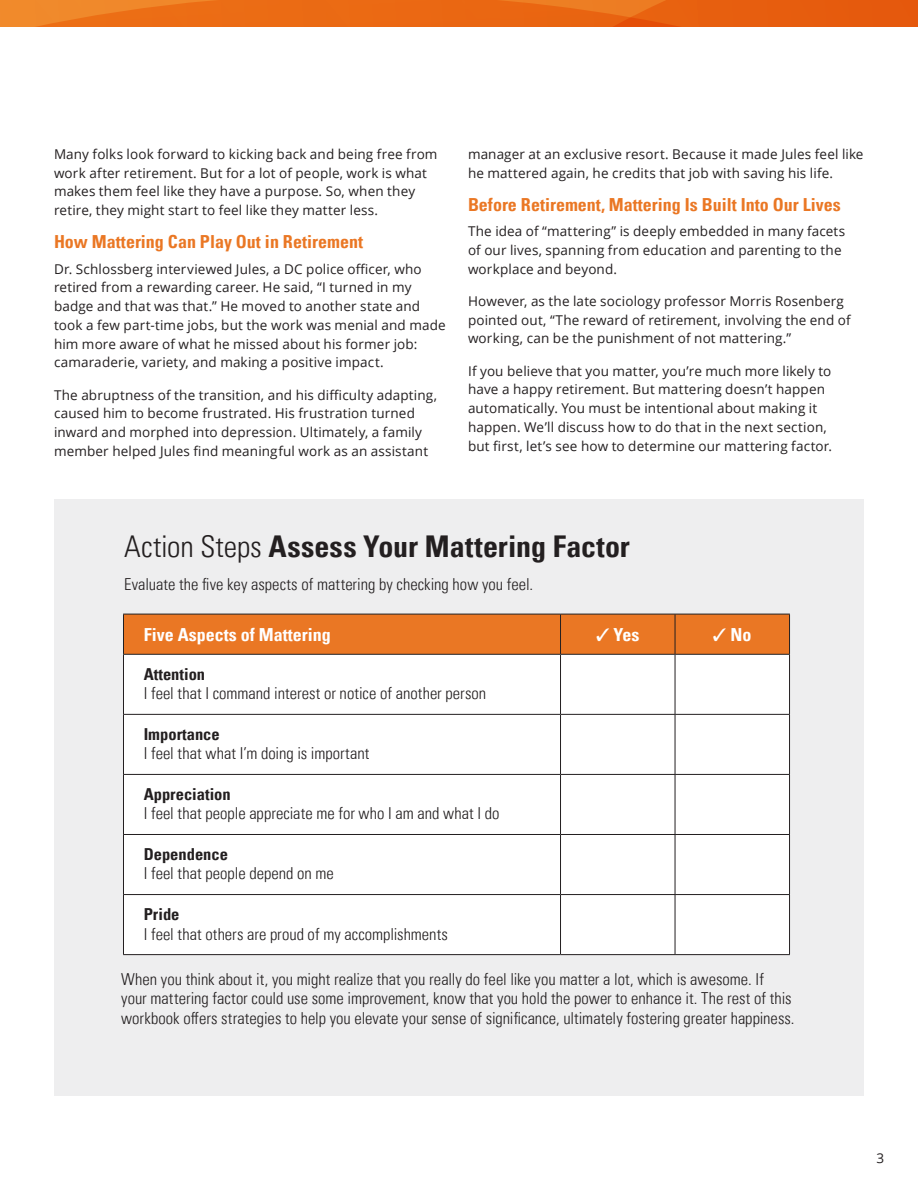
<style>
.page{position:relative;width:918px;height:1188px;background:#fff}
.page>*{position:absolute;margin:0;border:0;box-sizing:border-box;transform-origin:0 0}
.t1{font:700 condensed 30px "Univers LT Pro";letter-spacing:.005em;color:#231f20}
.subhead_H3{font:700 condensed 18px "Univers LT Pro";color:#ea7724}
.subhead_H2{font:700 condensed 18px "Univers LT Pro";color:#fff}
.body_don{font:300 condensed 16.5px/19.5px "Univers LT Pro";letter-spacing:.005em;color:#231f20}
.Table_Don{font:300 condensed 16.5px "Univers LT Pro";color:#231f20}
.subhead_H2-2{font:700 condensed 16.5px "Univers LT Pro";color:#231f20}
.body_don-2{font:13.5px/18.8px "Open Sans";letter-spacing:.01em;color:#231f20}
.s1{font-weight:300}
</style>
<div class="page">
<svg style="left:1px;top:0;width:917px;height:27px;background:#ea6a15"></svg>
<img style="left:0;top:0;width:1px;height:469px">
<div style="left:54px;top:500px;width:810px;height:596px;background:#eeeeef"></div>
<div style="left:124px;top:615px;width:665px;height:39px;background:#ea7724"></div>
<div style="left:124px;top:655px;width:665px;height:299px;background:#fff"></div>
<hr style="left:123px;top:614px;width:438px;height:1px;background:#231f20">
<hr style="left:123px;top:614px;width:1px;height:40px;background:#231f20">
<hr style="left:561px;top:614px;width:114px;height:1px;background:#231f20">
<hr style="left:560px;top:614px;width:1px;height:40px;background:#231f20">
<hr style="left:675px;top:614px;width:115px;height:1px;background:#231f20">
<hr style="left:675px;top:614px;width:1px;height:40px;background:#231f20">
<hr style="left:789px;top:614px;width:1px;height:40px;background:#231f20">
<hr style="left:123px;top:654px;width:438px;height:1px;background:#231f20">
<hr style="left:123px;top:655px;width:1px;height:59px;background:#231f20">
<hr style="left:561px;top:654px;width:114px;height:1px;background:#231f20">
<hr style="left:560px;top:655px;width:1px;height:59px;background:#231f20">
<hr style="left:675px;top:654px;width:115px;height:1px;background:#231f20">
<hr style="left:675px;top:655px;width:1px;height:59px;background:#231f20">
<hr style="left:789px;top:655px;width:1px;height:59px;background:#231f20">
<hr style="left:123px;top:714px;width:438px;height:1px;background:#231f20">
<hr style="left:123px;top:715px;width:1px;height:59px;background:#231f20">
<hr style="left:561px;top:714px;width:114px;height:1px;background:#231f20">
<hr style="left:560px;top:715px;width:1px;height:59px;background:#231f20">
<hr style="left:675px;top:714px;width:115px;height:1px;background:#231f20">
<hr style="left:675px;top:715px;width:1px;height:59px;background:#231f20">
<hr style="left:789px;top:715px;width:1px;height:59px;background:#231f20">
<hr style="left:123px;top:774px;width:438px;height:1px;background:#231f20">
<hr style="left:123px;top:775px;width:1px;height:59px;background:#231f20">
<hr style="left:561px;top:774px;width:114px;height:1px;background:#231f20">
<hr style="left:560px;top:775px;width:1px;height:59px;background:#231f20">
<hr style="left:675px;top:774px;width:115px;height:1px;background:#231f20">
<hr style="left:675px;top:775px;width:1px;height:59px;background:#231f20">
<hr style="left:789px;top:775px;width:1px;height:59px;background:#231f20">
<hr style="left:123px;top:834px;width:438px;height:1px;background:#231f20">
<hr style="left:123px;top:835px;width:1px;height:59px;background:#231f20">
<hr style="left:561px;top:834px;width:114px;height:1px;background:#231f20">
<hr style="left:560px;top:835px;width:1px;height:59px;background:#231f20">
<hr style="left:675px;top:834px;width:115px;height:1px;background:#231f20">
<hr style="left:675px;top:835px;width:1px;height:59px;background:#231f20">
<hr style="left:789px;top:835px;width:1px;height:59px;background:#231f20">
<hr style="left:123px;top:894px;width:438px;height:1px;background:#231f20">
<hr style="left:123px;top:895px;width:1px;height:59px;background:#231f20">
<hr style="left:561px;top:894px;width:114px;height:1px;background:#231f20">
<hr style="left:560px;top:895px;width:1px;height:59px;background:#231f20">
<hr style="left:675px;top:894px;width:115px;height:1px;background:#231f20">
<hr style="left:675px;top:895px;width:1px;height:59px;background:#231f20">
<hr style="left:789px;top:895px;width:1px;height:59px;background:#231f20">
<hr style="left:123px;top:954px;width:438px;height:1px;background:#231f20">
<hr style="left:561px;top:954px;width:114px;height:1px;background:#231f20">
<hr style="left:675px;top:954px;width:115px;height:1px;background:#231f20">
<p class="body_don-2" style="left:54px;top:144px;width:385px">Many folks look forward to kicking back and being free from work after retirement. But for a lot of people, work is what makes them feel like they have a purpose. So, when they retire, they might start to feel like they matter less.</p>
<h2 class="subhead_H3" style="left:54px;top:231px;width:311px">How Mattering Can Play Out in Retirement</h2>
<p class="body_don-2" style="left:54px;top:259px;width:393px">Dr. Schlossberg interviewed Jules, a DC police officer, who retired from a rewarding career. He said, “I turned in my badge and that was that.” He moved to another state and took a few part-time jobs, but the work was menial and made him more aware of what he missed about his former job: camaraderie, variety, and making a positive impact.</p>
<p class="body_don-2" style="left:54px;top:385px;width:385px">The abruptness of the transition, and his difficulty adapting, caused him to become frustrated. His frustration turned inward and morphed into depression. Ultimately, a family member helped Jules find meaningful work as an assistant</p>
<p class="body_don-2" style="left:468px;top:144px;width:397px">manager at an exclusive resort. Because it made Jules feel like he mattered again, he credits that job with saving his life.</p>
<h2 class="subhead_H3" style="left:468px;top:193px;width:374px">Before Retirement, Mattering Is Built Into Our Lives</h2>
<p class="body_don-2" style="left:468px;top:221px;width:379px">The idea of “mattering” is deeply embedded in many facets of our lives, spanning from education and parenting to the workplace and beyond.</p>
<p class="body_don-2" style="left:468px;top:291px;width:384px">However, as the late sociology professor Morris Rosenberg pointed out, “The reward of retirement, involving the end of working, can be the punishment of not mattering.”</p>
<p class="body_don-2" style="left:468px;top:361px;width:366px">If you believe that you matter, you’re much more likely to have a happy retirement. But mattering doesn’t happen automatically. You must be intentional about making it happen. We’ll discuss how to do that in the next section, but first, let’s see how to determine our mattering factor.</p>
<p class="t1" style="left:124px;top:527px;width:507px"><span class="s1">Action Steps</span> Assess Your Mattering Factor</p>
<p class="body_don" style="left:124px;top:573px;width:410px">Evaluate the five key aspects of mattering by checking how you feel.</p>
<h2 class="subhead_H2" style="left:144px;top:623px;width:188px">Five Aspects of Mattering</h2>
<h2 class="subhead_H2" style="left:596px;top:623px;width:45px">✓ Yes</h2>
<h2 class="subhead_H2" style="left:713px;top:623px;width:40px">✓ No</h2>
<h2 class="subhead_H2-2" style="left:144px;top:664px;width:63px">Attention</h2>
<p class="Table_Don" style="left:144px;top:682px;width:344px">I feel that I command interest or notice of another person</p>
<h2 class="subhead_H2-2" style="left:144px;top:724px;width:78px">Importance</h2>
<p class="Table_Don" style="left:144px;top:742px;width:227px">I feel that what I’m doing is important</p>
<h2 class="subhead_H2-2" style="left:144px;top:784px;width:89px">Appreciation</h2>
<p class="Table_Don" style="left:144px;top:802px;width:357px">I feel that people appreciate me for who I am and what I do</p>
<h2 class="subhead_H2-2" style="left:144px;top:844px;width:86px">Dependence</h2>
<p class="Table_Don" style="left:144px;top:862px;width:192px">I feel that people depend on me</p>
<h2 class="subhead_H2-2" style="left:144px;top:904px;width:37px">Pride</h2>
<p class="Table_Don" style="left:144px;top:922px;width:306px">I feel that others are proud of my accomplishments</p>
<p class="body_don" style="left:121px;top:968px;width:675px">When you think about it, you might realize that you really do feel like you matter a lot, which is awesome. If<br>your mattering factor could use some improvement, know that you hold the power to enhance it. The rest of this workbook offers strategies to help you elevate your sense of significance, ultimately fostering greater happiness.</p>
<p class="body_don-2" style="left:877px;top:1148px;width:9px">3</p>
</div>
